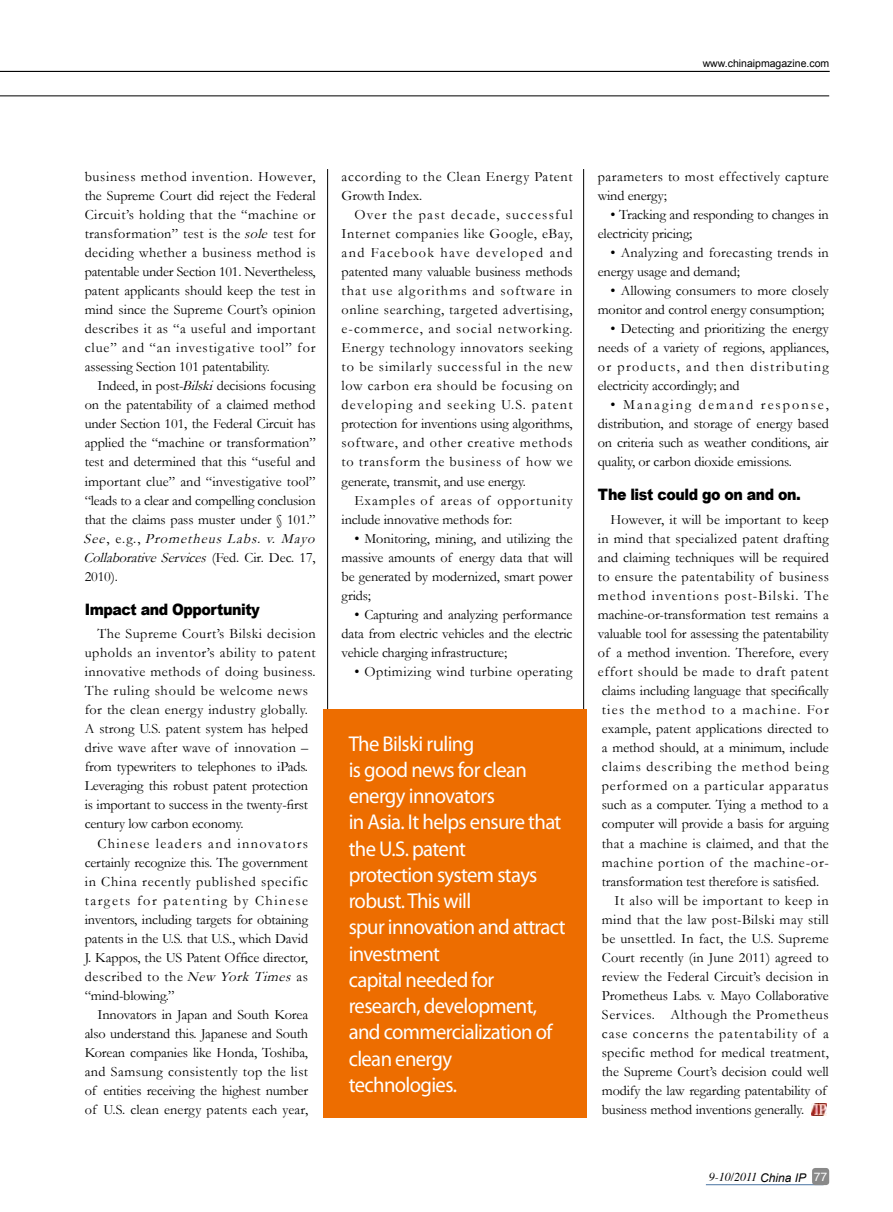
<style>
.page{position:relative;width:893px;height:1212px;background:#fff}
.page>*{position:absolute;margin:0;border:0;box-sizing:border-box;transform-origin:0 0}
.t1{font:21.45px/26.2px "Myriad Pro";letter-spacing:-.03em;color:#fff;scale:.96 1}
.t2{font:900 15.75px "Arial";letter-spacing:-.03em;color:#000;scale:.9 1}
.t3{font:14.25px/19px "Garamond";color:#000;text-align:justify}
.t4{font:14.25px/19px "Garamond";letter-spacing:.02em;color:#000}
.t5{font:14.25px/19px "Garamond";letter-spacing:.03em;color:#000}
.t6{font:14.25px/19px "Garamond";letter-spacing:.035em;color:#000}
.t7{font:14.25px/19px "Garamond";letter-spacing:.045em;color:#000}
.t8{font:14.25px "Garamond";letter-spacing:.065em;color:#000}
.t9{font:14.25px "Garamond";letter-spacing:.075em;color:#000}
.t10{font:14.25px "Garamond";letter-spacing:.05em;color:#000}
.t11{font:14.25px "Garamond";letter-spacing:.06em;color:#000}
.t12{font:14.25px "Garamond";letter-spacing:.055em;color:#000}
.t13{font:14.25px "Garamond";letter-spacing:.04em;color:#000}
.t14{font:14.25px "Garamond";letter-spacing:.09em;color:#000}
.t15{font:italic 12px "Times";color:#000}
.t16{font:10.5px "Arial";color:#000}
.s1{font-style:italic}
.s2{font-family:"Arial"}
.s3{font-family:"Helvetica";font-style:normal;color:#fff}
</style>
<div class="page">
<hr style="left:0;top:71px;width:830px;height:1px;background:#000">
<hr style="left:0;top:96px;width:829px;height:1px;background:#000">
<hr style="left:706px;top:1184px;width:118px;height:1px;background:#4a74a2">
<div style="left:812px;top:1168px;width:17px;height:17px;background:#898989;border-radius:3px"></div>
<hr style="left:327px;top:169px;width:1px;height:928px;background:#000">
<hr style="left:583px;top:169px;width:1px;height:673px;background:#000">
<div style="left:323px;top:709px;width:264px;height:408px;background:#ed6d00"></div>
<img style="left:811px;top:1103px;width:15px;height:12px">
<p class="t16" style="left:703px;top:58px;width:128px">www.chinaipmagazine.com</p>
<p class="t3" style="left:85px;top:166px;width:233px">business method invention. However, the Supreme Court did reject the Federal Circuit’s holding that the “machine or transformation” test is the <span class="s1">sole</span> test for deciding whether a business method is patentable under Section 101. Nevertheless, patent applicants should keep the test in mind since the Supreme Court’s opinion describes it as “a useful and important clue” and “an investigative tool” for assessing Section 101 patentability.</p>
<p class="t3" style="left:83px;top:376px;width:237px;text-align:left;text-indent:14px">Indeed, in post-<span class="s1">Bilski</span>decisions focusing on the patentability of a claimed method under Section 101, the Federal Circuit has applied the “machine or transformation” test and determined that this “useful and important clue” and “investigative tool” “leads to a clear and compelling conclusion that the claims pass muster under § 101.” <span class="s1">See</span>, e . g . , <span class="s1">Prometheus Labs. v. Mayo CollaborativeServices</span> ( F e d . C i r . D e c . 1 7 , 2010).</p>
<p class="t2" style="left:85px;top:600px;width:196px">Impact and Opportunity</p>
<p class="t3" style="left:85px;top:624px;width:233px;text-align:left;text-indent:13px">The Supreme Court’s Bilski decision upholds an inventor’s ability to patent innovative methods of doing business.<br>The ruling should be welcome news for the clean energy industry globally.<br>A strong U.S. patent system has helped drive wave after wave of innovation – from typewriters to telephones to iPads.<br>Leveraging this robust patent protection is important to success in the twenty-first century low carbon economy.</p>
<p class="t3" style="left:85px;top:833px;width:225px;text-indent:13px">Chinese leaders and innovators certainly recognize this. The government in China recently published specific targets for patenting by Chinese inventors, including targets for obtaining patents in the U.S. that U.S., which David J. Kappos, the US Patent Office director, described to the <span class="s1">New YorkTimes</span> as “mind-blowing.”</p>
<p class="t3" style="left:85px;top:1005px;width:225px;text-indent:13px">Innovators in Japan and South Korea also understand this. Japanese and South Korean companies like Honda, Toshiba, and Samsung consistently top the list of entities receiving the highest number of U.S. clean energy patents each year,</p>
<p class="t7" style="left:342px;top:166px;width:233px">according to the Clean Energy Patent<br>Growth Index.</p>
<p class="t3" style="left:342px;top:205px;width:233px;text-indent:13px">Over the past decade, successful Internet companies like Google, eBay, and Facebook have developed and patented many valuable business methods that use algorithms and software in online searching, targeted advertising, e-commerce, and social networking.<br>Energy technology innovators seeking to be similarly successful in the new low carbon era should be focusing on developing and seeking U.S. patent protection for inventions using algorithms, software, and other creative methods to transform the business of how we generate, transmit, and use energy.</p>
<p class="t5" style="left:342px;top:490px;width:233px;text-indent:13px">Examples of areas of opportunity include innovative methods for:</p>
<p class="t3" style="left:342px;top:528px;width:233px;text-indent:13px">• Monitoring, mining, and utilizing the massive amounts of energy data that will be generated by modernized, smart power grids;</p>
<p class="t3" style="left:342px;top:605px;width:232px;text-indent:13px">• Capturing and analyzing performance data from electric vehicles and the electric vehicle charging infrastructure;</p>
<p class="t5" style="left:354px;top:662px;width:220px">• Optimizing wind turbine operating</p>
<p class="t1" style="left:349px;top:730px;width:227px">The Bilski ruling<br>is good news for clean energy innovators<br>in Asia. It helps ensure that the U.S. patent<br>protection system stays robust. This will<br>spur innovation and attract investment<br>capital needed for research, development, and commercialization of clean energy technologies.</p>
<p class="t6" style="left:598px;top:166px;width:233px">parameters to most effectively capture wind energy;</p>
<p class="t3" style="left:598px;top:205px;width:232px;text-indent:13px">• Tracking and responding to changes in electricity pricing;</p>
<p class="t4" style="left:598px;top:243px;width:233px;text-indent:13px">• Analyzing and forecasting trends in energy usage and demand;</p>
<p class="t3" style="left:598px;top:281px;width:233px;text-indent:13px">• Allowing consumers to more closely monitor and control energy consumption;</p>
<p class="t3" style="left:598px;top:319px;width:233px;text-indent:13px">• Detecting and prioritizing the energy needs of a variety of regions, appliances, or products, and then distributing electricity accordingly; and</p>
<p class="t3" style="left:598px;top:395px;width:232px;text-indent:13px">• Managing demand response, distribution, and storage of energy based on criteria such as weather conditions, air quality, or carbon dioxide emissions.</p>
<p class="t2" style="left:598px;top:486px;width:227px">The list could go on and on.</p>
<p class="t3" style="left:611px;top:509px;width:220px">However, it will be important to keep</p>
<p class="t4" style="left:598px;top:528px;width:232px">in mind that specialized patent drafting</p>
<p class="t3" style="left:598px;top:547px;width:232px">and claiming techniques will be required</p>
<p class="t6" style="left:598px;top:567px;width:233px">to ensure the patentability of business</p>
<p class="t9" style="left:598px;top:587px;width:233px">method inventions post-Bilski. The</p>
<p class="t3" style="left:598px;top:605px;width:233px">machine-or-transformation test remains a</p>
<p class="t3" style="left:598px;top:624px;width:232px">valuable tool for assessing the patentability</p>
<p class="t3" style="left:598px;top:643px;width:233px">of a method invention. Therefore, every</p>
<p class="t10" style="left:598px;top:663px;width:232px">effort should be made to draft patent</p>
<p class="t3" style="left:602px;top:681px;width:228px">claims including language that specifically</p>
<p class="t14" style="left:602px;top:701px;width:228px">ties the method to a machine. For</p>
<p class="t3" style="left:602px;top:719px;width:228px">example, patent applications directed to</p>
<p class="t3" style="left:602px;top:738px;width:229px">a method should, at a minimum, include</p>
<p class="t8" style="left:602px;top:758px;width:229px">claims describing the method being</p>
<p class="t11" style="left:602px;top:777px;width:228px">performed on a particular apparatus</p>
<p class="t3" style="left:602px;top:795px;width:228px">such as a computer. Tying a method to a</p>
<p class="t3" style="left:602px;top:814px;width:228px">computer will provide a basis for arguing</p>
<p class="t3" style="left:602px;top:833px;width:229px">that a machine is claimed, and that the</p>
<p class="t12" style="left:602px;top:853px;width:228px">machine portion of the machine-or-</p>
<p class="t3" style="left:602px;top:871px;width:219px">transformation test therefore is satisfied.</p>
<p class="t13" style="left:615px;top:892px;width:216px">It also will be important to keep in</p>
<p class="t5" style="left:602px;top:909px;width:228px">mind that the law post-Bilski may still</p>
<p class="t4" style="left:602px;top:929px;width:229px">be unsettled. In fact, the U.S. Supreme</p>
<p class="t3" style="left:602px;top:948px;width:228px">Court recently (in June 2011) agreed to</p>
<p class="t4" style="left:602px;top:967px;width:228px">review the Federal Circuit’s decision in</p>
<p class="t3" style="left:602px;top:986px;width:229px">Prometheus Labs. v. Mayo Collaborative</p>
<p class="t7" style="left:602px;top:1005px;width:228px">Services. Although the Prometheus</p>
<p class="t8" style="left:602px;top:1025px;width:229px">case concerns the patentability of a</p>
<p class="t4" style="left:602px;top:1043px;width:228px">specific method for medical treatment,</p>
<p class="t3" style="left:602px;top:1062px;width:228px">the Supreme Court’s decision could well</p>
<p class="t3" style="left:602px;top:1081px;width:227px">modify the law regarding patentability of</p>
<p class="t3" style="left:602px;top:1100px;width:204px">business method inventions generally.</p>
<p class="t15" style="left:709px;top:1166px;width:120px">9-10/2011 <span class="s2">China IP</span> <span class="s3">77</span></p>
</div>
